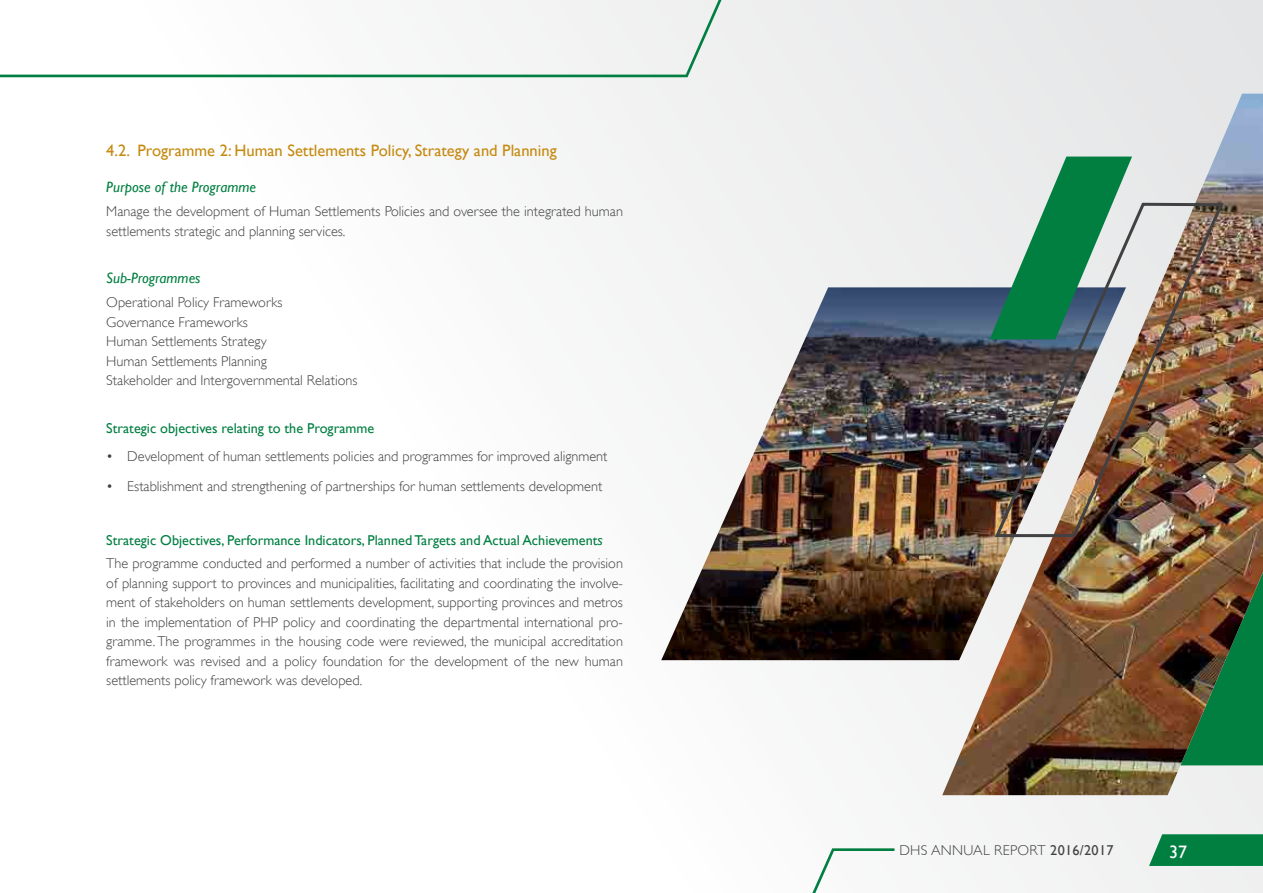
<style>
.page{position:relative;width:1263px;height:893px;background:#fff}
.page>*{position:absolute;margin:0;border:0;box-sizing:border-box;transform-origin:0 0}
.t1{font:18px "Gill Sans";color:#fff}
.t2{font:16.5px "Gill Sans";color:#c58a10}
.t3{font:italic 15px "Gill Sans";color:#007f41}
.t4{font:300 14.25px/19.5px "Gill Sans";color:#414042}
.t5{font:14.25px/23.9px "Gill Sans";color:#007f41}
.t6{font:300 14.25px "Gill Sans";letter-spacing:.02em;color:#414042}
.s1{font-style:italic;font-size:15px}
.s2{font-weight:300;color:#414042}
.s3{font-weight:400}
</style>
<div class="page">
<div style="left:0;top:0;width:1263px;height:893px;background:linear-gradient(to right,#fff,#eaeaeb)"></div>
<svg style="left:1149px;top:834px;width:114px;height:32px;background:#10864d"></svg>
<svg style="left:763px;top:848px;width:131px;height:45px"></svg>
<svg style="left:0;top:0;width:792px;height:77px;fill:#f6f7f7"></svg>
<img style="left:661px;top:287px;width:281px;height:373px">
<img style="left:942px;top:94px;width:321px;height:701px">
<img style="left:992px;top:200px;width:234px;height:339px">
<svg style="left:990px;top:157px;width:142px;height:182px;background:#69a68e"></svg>
<p class="t2" style="left:106px;top:141px;width:452px">4.2. Programme 2: Human Settlements Policy, Strategy and Planning</p>
<p class="t3" style="left:106px;top:179px;width:151px">Purpose of the Programme</p>
<p class="t4" style="left:106px;top:201px;width:518px">Manage the development of Human Settlements Policies and oversee the integrated human settlements strategic and planning services.</p>
<p class="t3" style="left:106px;top:270px;width:96px">Sub-Programmes</p>
<p class="t4" style="left:106px;top:292px;width:253px">Operational Policy Frameworks<br>Governance Frameworks<br>Human Settlements Strategy<br>Human Settlements Planning<br>Stakeholder and Intergovernmental Relations</p>
<p class="t5" style="left:106px;top:416px;width:269px">Strategic objectives relating to the Programme</p>
<p class="t4" style="left:106px;top:445px;width:503px">• Development of human settlements policies and programmes for improved alignment</p>
<p class="t4" style="left:106px;top:476px;width:498px">• Establishment and strengthening of partnerships for human settlements development</p>
<p class="t5" style="left:106px;top:528px;width:518px">Strategic Objectives, Performance Indicators, Planned Targets and Actual Achievement<span class="s1">s<br></span><span class="s2">The programme conducted and performed a number of activities that include the provision</span></p>
<p class="t4" style="left:106px;top:573px;width:518px;text-align:justify">of planning support to provinces and municipalities, facilitating and coordinating the involve&shy;ment of stakeholders on human settlements development, supporting provinces and metros in the implementation of PHP policy and coordinating the departmental international pro&shy;gramme. The programmes in the housing code were reviewed, the municipal accreditation framework was revised and a policy foundation for the development of the new human settlements policy framework was developed.</p>
<p class="t6" style="left:899px;top:839px;width:216px">DHS ANNUAL REPORT <span class="s3">2016/2017</span></p>
<p class="t1" style="left:1169px;top:841px;width:19px">37</p>
</div>
